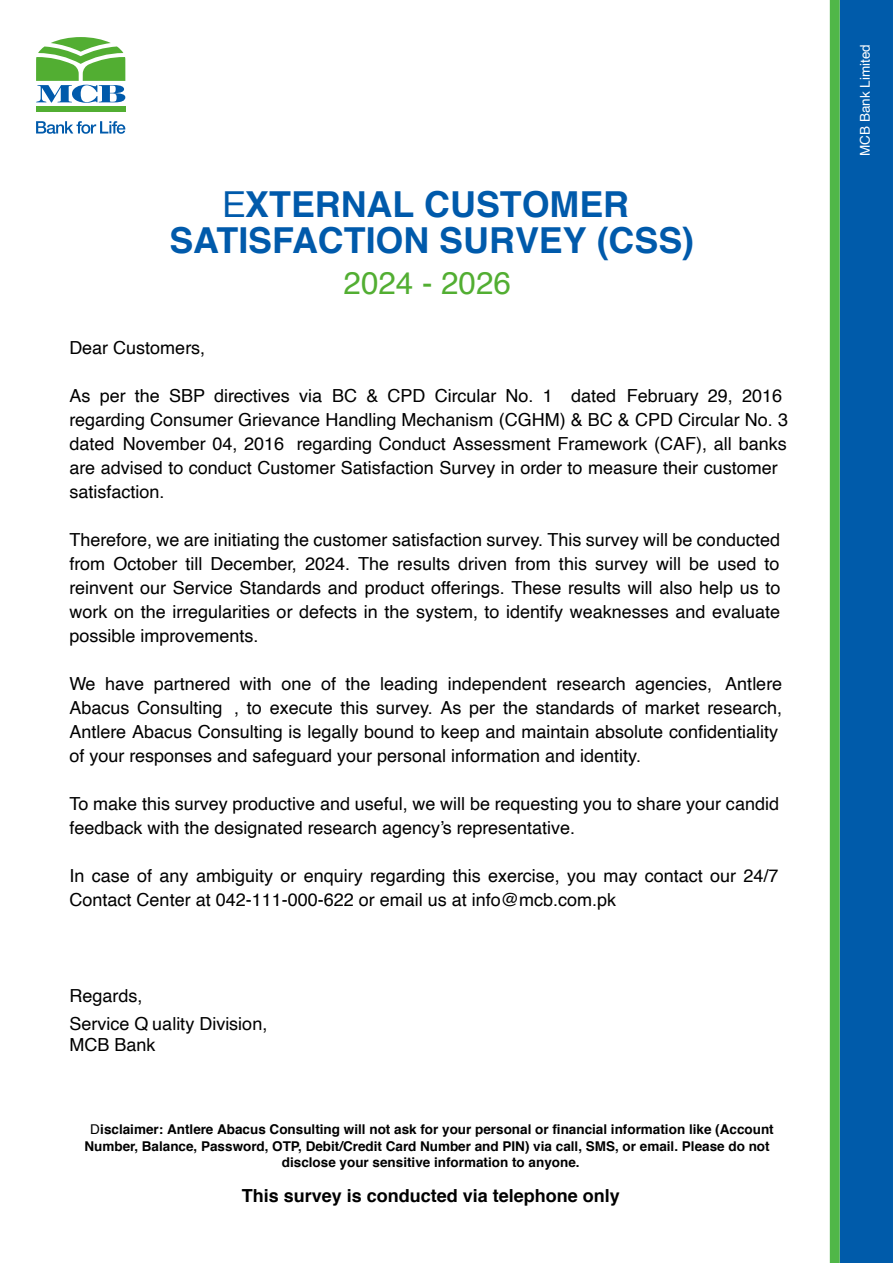
<style>
.page{position:relative;width:893px;height:1263px;background:#fff}
.page>*{position:absolute;margin:0;border:0;box-sizing:border-box;transform-origin:0 0}
.t1{font:700 35.85px/35.8px "Helvetica";color:#005aab;text-align:center}
.t2{font:31.35px "Helvetica";color:#52ae32}
.t3{font:18px/24px "Helvetica";color:#000}
.t4{font:700 18px "Helvetica";color:#000}
.t5{font:700 13.5px/16.5px "Helvetica";color:#000;text-align:center}
.t6{font:13.5px "Helvetica";color:#fff}
.s1{font-weight:400}
</style>
<div class="page">
<div style="left:840px;top:0;width:53px;height:1263px;background:#005baa"></div>
<svg style="left:830px;top:0;width:10px;height:1263px;background:#52b74c"></svg>
<div style="left:36px;top:107px;width:89px;height:5px;background:#52ae32"></div>
<svg style="left:36px;top:37px;width:89px;height:66px"></svg>
<svg style="left:36px;top:121px;width:89px;height:13px"></svg>
<h1 class="t1" style="left:169px;top:187px;width:526px"><span class="s1">E</span>XTERNAL CUSTOMER<br>SATISFACTION SURVEY (CSS)</h1>
<h2 class="t2" style="left:344px;top:259px;width:169px">2024 - 2026</h2>
<p class="t3" style="left:70px;top:336px;width:137px">Dear Customers,</p>
<p class="t3" style="left:70px;top:384px;width:720px">As per the SBP directives via BC &amp; CPD Circular No. 1 dated February 29, 2016 regarding Consumer Grievance Handling Mechanism (CGHM) &amp; BC &amp; CPD Circular No. 3 dated November 04, 2016 regarding Conduct Assessment Framework (CAF), all banks are advised to conduct Customer Satisfaction Survey in order to measure their customer satisfaction.</p>
<p class="t3" style="left:70px;top:528px;width:712px;text-align:justify">Therefore, we are initiating the customer satisfaction survey. This survey will be conducted from October till December, 2024. The results driven from this survey will be used to reinvent our Service Standards and product offerings. These results will also help us to work on the irregularities or defects in the system, to identify weaknesses and evaluate possible improvements.</p>
<p class="t3" style="left:70px;top:672px;width:714px">We have partnered with one of the leading independent research agencies, Antlere Abacus Consulting , to execute this survey. As per the standards of market research, Antlere Abacus Consulting is legally bound to keep and maintain absolute confidentiality of your responses and safeguard your personal information and identity.</p>
<p class="t3" style="left:70px;top:792px;width:711px">To make this survey productive and useful, we will be requesting you to share your candid feedback with the designated research agency’s representative.</p>
<p class="t3" style="left:70px;top:864px;width:711px">In case of any ambiguity or enquiry regarding this exercise, you may contact our 24/7<br>Contact Center at 042-111-000-622 or email us at info@mcb.com.pk</p>
<p class="t3" style="left:70px;top:982px;width:199px;line-height:28.5px">Regards,<br>Service Q uality Division,</p>
<p class="t3" style="left:70px;top:1033px;width:88px">MCB Bank</p>
<p class="t5" style="left:85px;top:1121px;width:691px"><span class="s1">D</span>isclaimer: Antlere Abacus Consulting will not ask for your personal or financial information like (Account<br>Number, Balance, Password, OTP, Debit/Credit Card Number and PIN) via call, SMS, or email. Please do not disclose your sensitive information to anyone.</p>
<p class="t4" style="left:242px;top:1181px;width:380px">This survey is conducted via telephone only</p>
<p class="t6" style="left:855px;top:156px;width:113px;rotate:-90deg">MCB Bank Limited</p>
</div>
